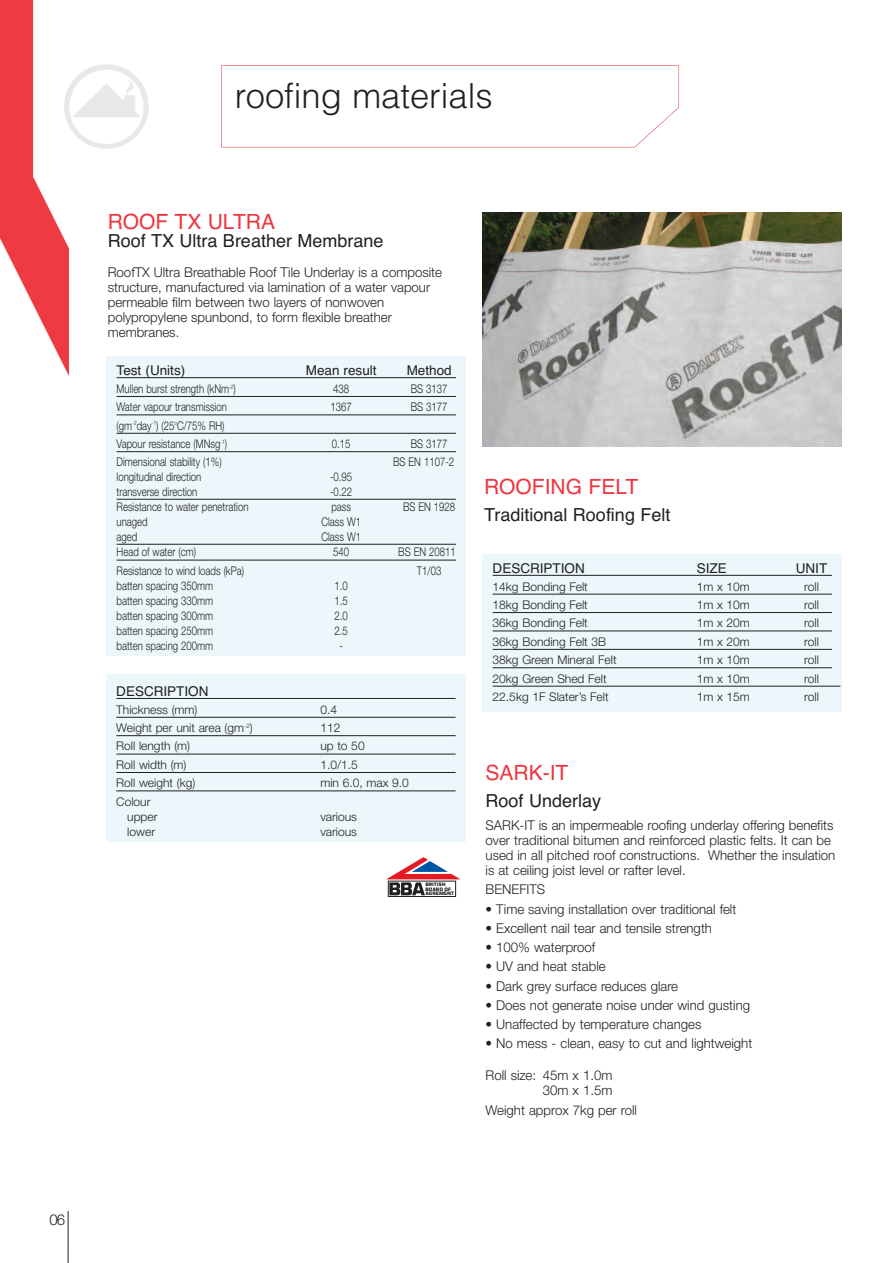
<style>
.page{position:relative;width:893px;height:1263px;background:#fff}
.page>*{position:absolute;margin:0;border:0;box-sizing:border-box;transform-origin:0 0}
.t1{font:300 34.65px "Helvetica";color:#231f20}
.t2{font:21px "Helvetica";color:#ee3640}
.t3{font:18px "Helvetica";color:#231f20}
.t4{font:300 15px "Helvetica Neue";color:#231f20}
.t5{font:300 13.5px/15px "Helvetica Neue";color:#231f20}
.t6{font:13.5px "Helvetica";color:#231f20}
.t7{font:300 12px/18.5px "Helvetica Neue";color:#231f20;scale:.8 1}
.t8{font:300 12px/15px "Helvetica Neue";color:#231f20}
.t9{font:700 4.8px/4.7px "Square 721 BT";color:#231f20}
</style>
<div class="page">
<svg style="left:0;top:0;width:68px;height:374px"></svg>
<svg style="left:221px;top:65px;width:458px;height:82px"></svg>
<img style="left:64px;top:64px;width:85px;height:85px;border-radius:50%">
<hr style="left:68px;top:1211px;width:1px;height:52px;background:#231f20">
<div style="left:483px;top:543px;width:359px;height:168px;background:#ebf7fa"></div>
<hr style="left:493px;top:575px;width:339px;height:1px;background:#231f20">
<hr style="left:493px;top:594px;width:339px;height:1px;background:#231f20">
<hr style="left:493px;top:612px;width:339px;height:1px;background:#231f20">
<hr style="left:493px;top:631px;width:339px;height:1px;background:#231f20">
<hr style="left:493px;top:649px;width:339px;height:1px;background:#231f20">
<hr style="left:493px;top:667px;width:339px;height:1px;background:#231f20">
<hr style="left:493px;top:686px;width:347px;height:1px;background:#231f20">
<img style="left:483px;top:213px;width:359px;height:233px">
<div style="left:388px;top:881px;width:68px;height:16px;border:1px solid #231f20"></div>
<svg style="left:386px;top:857px;width:74px;height:38px"></svg>
<div style="left:106px;top:674px;width:360px;height:168px;background:#ebf7fa"></div>
<hr style="left:116px;top:698px;width:340px;height:1px;background:#231f20">
<hr style="left:116px;top:717px;width:340px;height:1px;background:#231f20">
<hr style="left:116px;top:735px;width:340px;height:1px;background:#231f20">
<hr style="left:116px;top:754px;width:340px;height:1px;background:#231f20">
<hr style="left:116px;top:772px;width:340px;height:1px;background:#231f20">
<hr style="left:116px;top:791px;width:340px;height:1px;background:#231f20">
<div style="left:107px;top:356px;width:359px;height:300px;background:#ebf7fa"></div>
<hr style="left:117px;top:377px;width:339px;height:1px;background:#231f20">
<hr style="left:117px;top:396px;width:339px;height:1px;background:#231f20">
<hr style="left:117px;top:415px;width:339px;height:1px;background:#231f20">
<hr style="left:117px;top:433px;width:339px;height:1px;background:#231f20">
<hr style="left:117px;top:451px;width:339px;height:1px;background:#231f20">
<hr style="left:117px;top:499px;width:339px;height:1px;background:#231f20">
<hr style="left:117px;top:544px;width:339px;height:1px;background:#231f20">
<hr style="left:117px;top:560px;width:339px;height:1px;background:#231f20">
<div style="left:483px;top:473px;width:359px;height:81px;background:#fff"></div>
<p class="t4" style="left:49px;top:1210px;width:17px">06</p>
<h1 class="t1" style="left:235px;top:76px;width:259px">roofing materials</h1>
<h2 class="t2" style="left:108px;top:210px;width:169px">ROOF TX ULTRA</h2>
<h3 class="t3" style="left:108px;top:231px;width:277px">Roof TX Ultra Breather Membrane</h3>
<p class="t5" style="left:108px;top:265px;width:336px">RoofTX Ultra Breathable Roof Tile Underlay is a composite structure, manufactured via lamination of a water vapour permeable film between two layers of nonwoven polypropylene spunbond, to form flexible breather membranes.</p>
<p class="t6" style="left:117px;top:363px;width:70px">Test (Units)</p>
<p class="t6" style="left:306px;top:363px;width:72px">Mean result</p>
<p class="t6" style="left:407px;top:363px;width:47px">Method</p>
<p class="t7" style="left:117px;top:379px;width:151px">Mullen burst strength (kNm<sup>-2</sup>)</p>
<p class="t7" style="left:333px;top:379px;width:22px">438</p>
<p class="t7" style="left:411px;top:379px;width:47px">BS 3137</p>
<p class="t7" style="left:117px;top:397px;width:140px">Water vapour transmission</p>
<p class="t7" style="left:331px;top:397px;width:28px">1367</p>
<p class="t7" style="left:411px;top:397px;width:47px">BS 3177</p>
<p class="t7" style="left:117px;top:416px;width:140px">(gm<sup>-2</sup>day<sup>-1</sup>) (25<sup>o</sup>C/75% RH)<br>Vapour resistance (MNsg<sup>-1</sup>)</p>
<p class="t7" style="left:332px;top:434px;width:25px">0.15</p>
<p class="t7" style="left:411px;top:434px;width:47px">BS 3177</p>
<p class="t7" style="left:117px;top:453px;width:133px">Dimensional stability (1%)</p>
<p class="t7" style="left:393px;top:453px;width:78px">BS EN 1107-2</p>
<p class="t7" style="left:117px;top:468px;width:107px">longitudinal direction</p>
<p class="t7" style="left:330px;top:468px;width:29px">-0.95</p>
<p class="t7" style="left:117px;top:483px;width:103px">transverse direction</p>
<p class="t7" style="left:330px;top:483px;width:29px">-0.22</p>
<p class="t7" style="left:117px;top:498px;width:166px">Resistance to water penetration</p>
<p class="t7" style="left:331px;top:498px;width:26px">pass</p>
<p class="t7" style="left:403px;top:498px;width:67px">BS EN 1928</p>
<p class="t7" style="left:117px;top:513px;width:40px">unaged</p>
<p class="t7" style="left:321px;top:513px;width:51px">Class W1</p>
<p class="t7" style="left:117px;top:528px;width:28px">aged</p>
<p class="t7" style="left:321px;top:528px;width:51px">Class W1</p>
<p class="t7" style="left:117px;top:543px;width:101px">Head of water (cm)</p>
<p class="t7" style="left:333px;top:543px;width:22px">540</p>
<p class="t7" style="left:398px;top:543px;width:73px">BS EN 20811</p>
<p class="t7" style="left:117px;top:561px;width:161px">Resistance to wind loads (kPa)</p>
<p class="t7" style="left:417px;top:561px;width:32px">T1/03</p>
<p class="t7" style="left:117px;top:576px;width:122px">batten spacing 350mm</p>
<p class="t7" style="left:335px;top:576px;width:18px">1.0</p>
<p class="t7" style="left:117px;top:591px;width:122px">batten spacing 330mm</p>
<p class="t7" style="left:335px;top:591px;width:18px">1.5</p>
<p class="t7" style="left:117px;top:606px;width:122px">batten spacing 300mm</p>
<p class="t7" style="left:335px;top:606px;width:18px">2.0</p>
<p class="t7" style="left:117px;top:621px;width:122px">batten spacing 250mm</p>
<p class="t7" style="left:335px;top:621px;width:18px">2.5</p>
<p class="t7" style="left:117px;top:636px;width:122px">batten spacing 200mm</p>
<p class="t7" style="left:339px;top:636px;width:6px">-</p>
<p class="t6" style="left:116px;top:683px;width:94px">DESCRIPTION</p>
<p class="t8" style="left:116px;top:702px;width:83px">Thickness (mm)</p>
<p class="t8" style="left:320px;top:702px;width:18px">0.4</p>
<p class="t8" style="left:116px;top:720px;width:138px">Weight per unit area (gm<sup>-2</sup>)</p>
<p class="t8" style="left:320px;top:720px;width:22px">112</p>
<p class="t8" style="left:116px;top:738px;width:75px">Roll length (m)</p>
<p class="t8" style="left:320px;top:738px;width:46px">up to 50</p>
<p class="t8" style="left:116px;top:757px;width:72px">Roll width (m)</p>
<p class="t8" style="left:320px;top:757px;width:39px">1.0/1.5</p>
<p class="t8" style="left:116px;top:775px;width:80px">Roll weight (kg)</p>
<p class="t8" style="left:320px;top:775px;width:90px">min 6.0, max 9.0</p>
<p class="t8" style="left:127px;top:794px;width:32px;text-indent:-11px">Colour upper</p>
<p class="t8" style="left:320px;top:809px;width:38px">various</p>
<p class="t8" style="left:127px;top:824px;width:29px">lower</p>
<p class="t8" style="left:320px;top:824px;width:38px">various</p>
<p class="t9" style="left:425px;top:882px;width:30px">BRITISH<br>BOARD OF<br>AGREMENT</p>
<h2 class="t2" style="left:484px;top:475px;width:156px">ROOFING FELT</h2>
<h3 class="t3" style="left:484px;top:504px;width:188px">Traditional Roofing Felt</h3>
<p class="t6" style="left:493px;top:560px;width:94px">DESCRIPTION</p>
<p class="t6" style="left:697px;top:560px;width:32px">SIZE</p>
<p class="t6" style="left:796px;top:560px;width:33px">UNIT</p>
<p class="t8" style="left:493px;top:578px;width:97px">14kg Bonding Felt</p>
<p class="t8" style="left:697px;top:578px;width:55px">1m x 10m</p>
<p class="t8" style="left:804px;top:578px;width:16px">roll</p>
<p class="t8" style="left:493px;top:597px;width:97px">18kg Bonding Felt</p>
<p class="t8" style="left:697px;top:597px;width:55px">1m x 10m</p>
<p class="t8" style="left:804px;top:597px;width:16px">roll</p>
<p class="t8" style="left:493px;top:615px;width:97px">36kg Bonding Felt</p>
<p class="t8" style="left:697px;top:615px;width:55px">1m x 20m</p>
<p class="t8" style="left:804px;top:615px;width:16px">roll</p>
<p class="t8" style="left:493px;top:634px;width:115px">36kg Bonding Felt 3B</p>
<p class="t8" style="left:697px;top:634px;width:55px">1m x 20m</p>
<p class="t8" style="left:804px;top:634px;width:16px">roll</p>
<p class="t8" style="left:493px;top:652px;width:125px">38kg Green Mineral Felt</p>
<p class="t8" style="left:697px;top:652px;width:55px">1m x 10m</p>
<p class="t8" style="left:804px;top:652px;width:16px">roll</p>
<p class="t8" style="left:493px;top:670px;width:115px">20kg Green Shed Felt</p>
<p class="t8" style="left:697px;top:670px;width:55px">1m x 10m</p>
<p class="t8" style="left:804px;top:670px;width:16px">roll</p>
<p class="t8" style="left:493px;top:689px;width:117px">22.5kg 1F Slater’s Felt</p>
<p class="t8" style="left:697px;top:689px;width:55px">1m x 15m</p>
<p class="t8" style="left:804px;top:689px;width:16px">roll</p>
<h2 class="t2" style="left:486px;top:760px;width:84px">SARK-IT</h2>
<h3 class="t3" style="left:486px;top:790px;width:117px">Roof Underlay</h3>
<p class="t5" style="left:486px;top:817px;width:351px">SARK-IT is an impermeable roofing underlay offering benefits over traditional bitumen and reinforced plastic felts. It can be used in all pitched roof constructions. Whether the insulation is at ceiling joist level or rafter level.</p>
<p class="t5" style="left:486px;top:882px;width:61px">BENEFITS</p>
<p class="t5" style="left:486px;top:901px;width:252px">• Time saving installation over traditional felt</p>
<p class="t5" style="left:486px;top:920px;width:228px">• Excellent nail tear and tensile strength</p>
<p class="t5" style="left:486px;top:939px;width:111px">• 100% waterproof</p>
<p class="t5" style="left:486px;top:959px;width:122px">• UV and heat stable</p>
<p class="t5" style="left:486px;top:978px;width:194px">• Dark grey surface reduces glare</p>
<p class="t5" style="left:486px;top:997px;width:266px">• Does not generate noise under wind gusting</p>
<p class="t5" style="left:486px;top:1016px;width:217px">• Unaffected by temperature changes</p>
<p class="t5" style="left:486px;top:1036px;width:268px">• No mess - clean, easy to cut and lightweight</p>
<p class="t5" style="left:486px;top:1068px;width:128px;text-align:right">Roll size: 45m x 1.0m<br>30m x 1.5m</p>
<p class="t5" style="left:486px;top:1102px;width:153px">Weight approx 7kg per roll</p>
</div>
